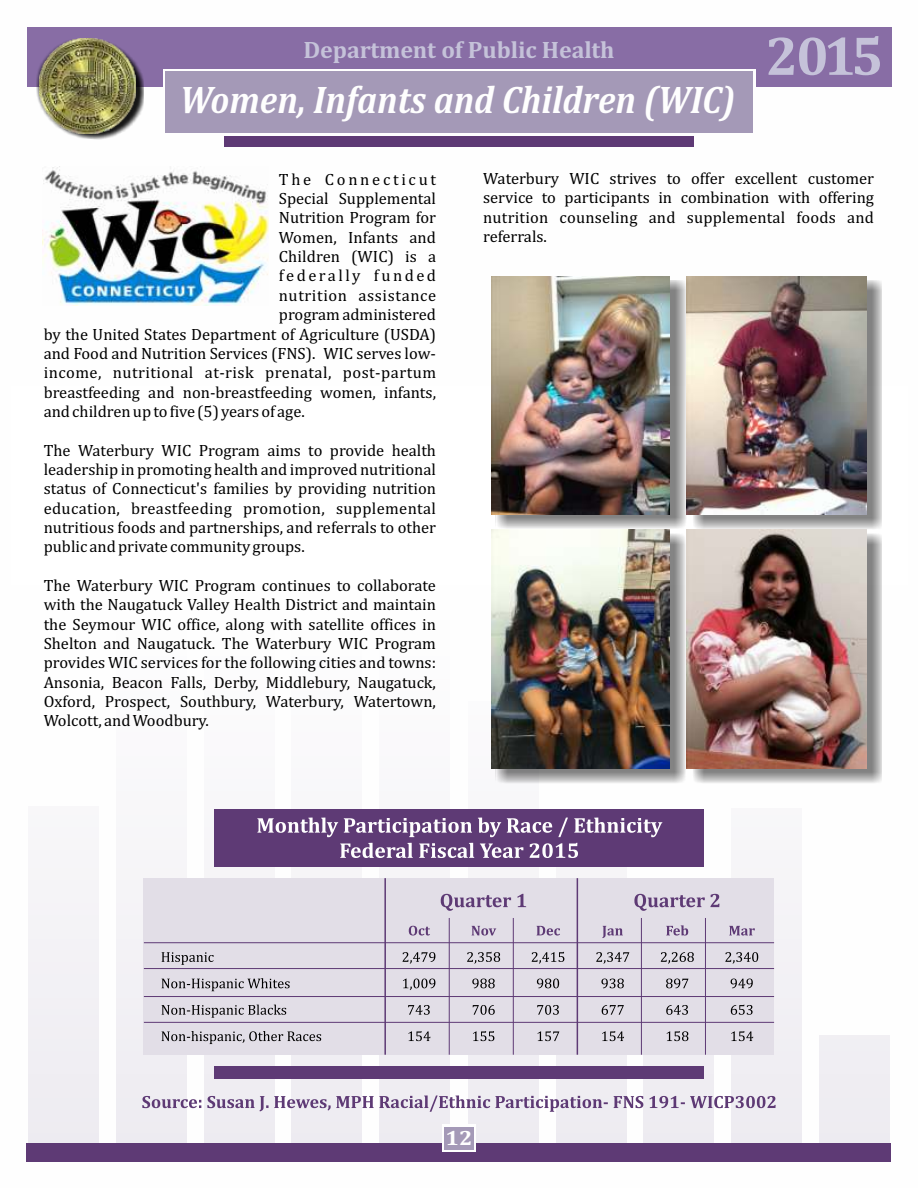
<style>
.page{position:relative;width:918px;height:1188px;background:#fff}
.page>*{position:absolute;margin:0;border:0;box-sizing:border-box;transform-origin:0 0}
.t1{font:700 55.5px "Cambria";color:#c5c2d9}
.t2{font:italic 700 39px "Cambria";color:#fefefe;scale:.9 1}
.t3{font:700 24px "Cambria";letter-spacing:-.005em;color:#c5c2d9}
.t4{font:700 21px "Cambria";color:#fefefe;scale:1.09 1}
.t5{font:16.5px/19.4px "Cambria";color:#000;text-align:justify}
.t6{font:16.5px "Cambria";letter-spacing:.03em;color:#000}
.t7{font:16.5px "Cambria";letter-spacing:.035em;color:#000}
.t8{font:16.5px "Cambria";letter-spacing:.15em;color:#000}
.t9{font:16.5px "Cambria";letter-spacing:.165em;color:#000}
</style>
<div class="page">
<div style="left:11px;top:386px;width:896px;height:788px;background:linear-gradient(to right,#fbfbfc,#f8f7f9)"></div>
<div style="left:27px;top:1143px;width:864px;height:18px;background:#5e3a75"></div>
<div style="left:442px;top:1125px;width:34px;height:27px;background:#fefefe"></div>
<div style="left:444px;top:1127px;width:30px;height:23px;background:#a499b7"></div>
<div style="left:224px;top:128px;width:470px;height:18px;background:#5e3a75"></div>
<div style="left:27px;top:27px;width:864px;height:59px;background:#886da5"></div>
<svg style="left:37px;top:63px;width:107px;height:77px"></svg>
<img style="left:39px;top:38px;width:97px;height:95px">
<svg style="left:163px;top:69px;width:592px;height:67px;fill:#fefefe"></svg>
<div style="left:165px;top:72px;width:588px;height:61px;background:#a499b7"></div>
<img style="left:42px;top:167px;width:227px;height:138px">
<div style="left:214px;top:1066px;width:490px;height:13px;background:#5e3a75"></div>
<div style="left:144px;top:878px;width:630px;height:177px;background:#e2dee7"></div>
<svg style="left:409px;top:894px;width:346px;height:44px"></svg>
<svg style="left:162px;top:952px;width:596px;height:92px"></svg>
<hr style="left:144px;top:942px;width:630px;height:1px;background:#5e3a75">
<hr style="left:144px;top:968px;width:630px;height:1px;background:#5e3a75">
<hr style="left:144px;top:996px;width:630px;height:1px;background:#5e3a75">
<hr style="left:144px;top:1022px;width:630px;height:1px;background:#5e3a75">
<hr style="left:384px;top:878px;width:2px;height:177px;background:#5e3a75">
<hr style="left:449px;top:918px;width:1px;height:137px;background:#5e3a75">
<hr style="left:513px;top:918px;width:1px;height:137px;background:#5e3a75">
<hr style="left:577px;top:878px;width:1px;height:177px;background:#5e3a75">
<hr style="left:641px;top:918px;width:1px;height:137px;background:#5e3a75">
<hr style="left:705px;top:918px;width:1px;height:137px;background:#5e3a75">
<svg style="left:142px;top:1095px;width:634px;height:17px"></svg>
<div style="left:214px;top:809px;width:490px;height:58px;background:#5e3a75"></div>
<svg style="left:257px;top:818px;width:405px;height:40px"></svg>
<div style="left:496px;top:280px;width:386px;height:504px;background:#000;opacity:.49"></div>
<img style="left:491px;top:530px;width:178px;height:238px">
<img style="left:687px;top:276px;width:179px;height:239px">
<img style="left:687px;top:530px;width:179px;height:238px">
<img style="left:491px;top:276px;width:179px;height:238px">
<h3 class="t3" style="left:303px;top:39px;width:313px">Department of Public Health</h3>
<h1 class="t1" style="left:766px;top:32px;width:119px">2015</h1>
<h2 class="t2" style="left:180px;top:83px;width:619px">Women, Infants and Children (WIC)</h2>
<p class="t9" style="left:279px;top:172px;width:159px">The Connecticut</p>
<p class="t5" style="left:279px;top:190px;width:159px">Special Supplemental</p>
<p class="t5" style="left:279px;top:209px;width:159px">Nutrition Program for</p>
<p class="t5" style="left:279px;top:229px;width:159px">Women, Infants and</p>
<p class="t5" style="left:279px;top:248px;width:159px">Children (WIC) is a</p>
<p class="t8" style="left:279px;top:269px;width:159px">federally funded</p>
<p class="t7" style="left:279px;top:288px;width:159px">nutrition assistance</p>
<p class="t5" style="left:279px;top:306px;width:159px">program administered</p>
<p class="t5" style="left:44px;top:325px;width:394px">by the United States Department of Agriculture (USDA)</p>
<p class="t5" style="left:44px;top:345px;width:394px">and Food and Nutrition Services (FNS). WIC serves low-</p>
<p class="t6" style="left:44px;top:365px;width:394px">income, nutritional at-risk prenatal, post-partum</p>
<p class="t5" style="left:44px;top:383px;width:394px">breastfeeding and non-breastfeeding women, infants,</p>
<p class="t5" style="left:44px;top:403px;width:263px">and children up to five (5) years of age.</p>
<p class="t5" style="left:44px;top:441px;width:394px">The Waterbury WIC Program aims to provide health leadership in promoting health and improved nutritional status of Connecticut's families by providing nutrition education, breastfeeding promotion, supplemental nutritious foods and partnerships, and referrals to other public and private community groups.</p>
<p class="t5" style="left:44px;top:577px;width:394px">The Waterbury WIC Program continues to collaborate with the Naugatuck Valley Health District and maintain the Seymour WIC office, along with satellite offices in Shelton and Naugatuck. The Waterbury WIC Program provides WIC services for the following cities and towns:<br>Ansonia, Beacon Falls, Derby, Middlebury, Naugatuck, Oxford, Prospect, Southbury, Waterbury, Watertown, Wolcott, and Woodbury.</p>
<p class="t5" style="left:483px;top:170px;width:392px">Waterbury WIC strives to offer excellent customer service to participants in combination with offering nutrition counseling and supplemental foods and referrals.</p>
<p class="t4" style="left:446px;top:1129px;width:26px">12</p>
</div>
